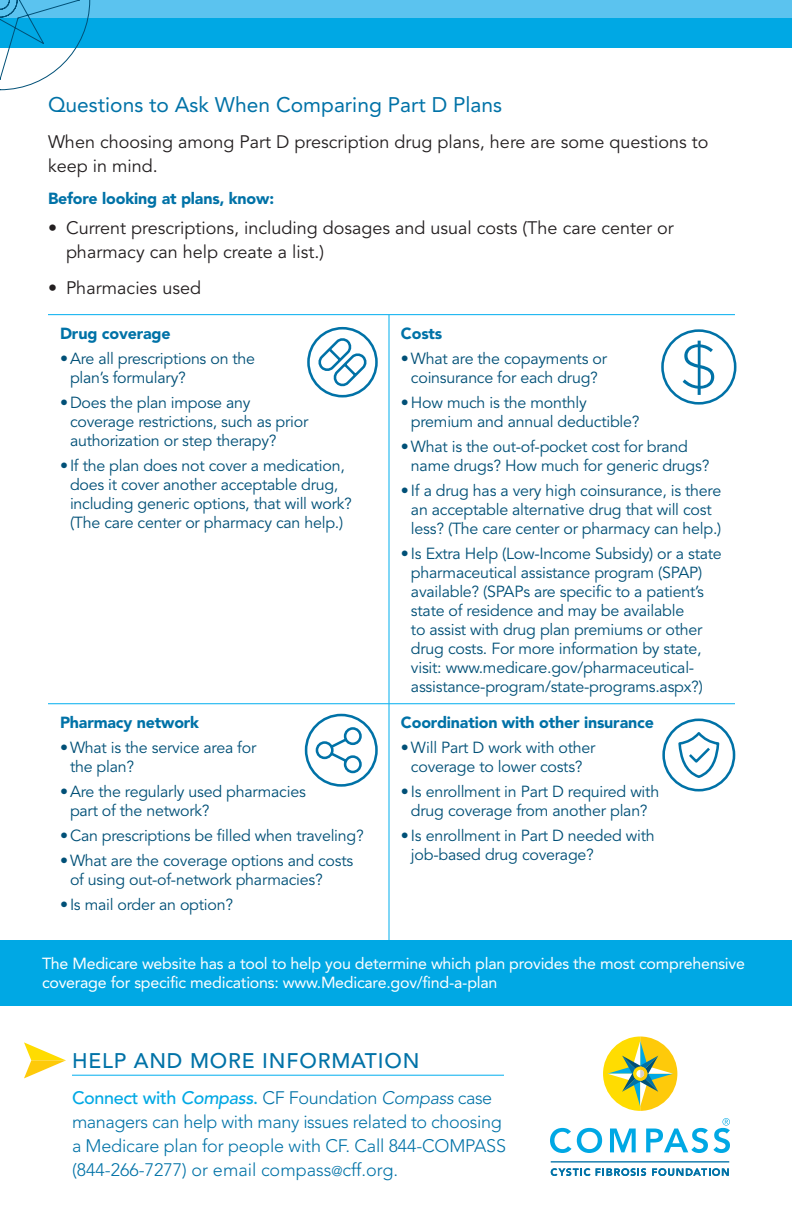
<style>
.page{position:relative;width:792px;height:1224px;background:#fff}
.page>*{position:absolute;margin:0;border:0;box-sizing:border-box;transform-origin:0 0}
.t1{font:21px "Avenir LT Std";color:#0072a7}
.t2{font:500 21px "Avenir LT Std";letter-spacing:.04em;color:#0072a7}
.t3{font:18px/24px "Avenir LT Std";color:#231f20}
.t4{font:300 18px/24px "Avenir LT Std";letter-spacing:-.02em;color:#0072a7}
.t5{font:16px/19px "Avenir LT Std";letter-spacing:-.015em;color:#005077}
.t6{font:16px/19px "Avenir LT Std";letter-spacing:-.015em;color:#fff}
.t7{font:900 16px "Avenir LT Std";letter-spacing:-.01em;color:#0072a7}
.s1{font-weight:500;color:#00a8e4}
.s2{font-weight:500;font-style:italic;color:#00a8e4}
.s3{font-style:italic}
.s4{font-size:14px}
</style>
<div class="page">
<svg style="left:551px;top:1168px;width:95px;height:8px"></svg>
<svg style="left:652px;top:1168px;width:77px;height:8px"></svg>
<hr style="left:551px;top:1161px;width:178px;height:2px;background:#0072a7">
<svg style="left:550px;top:1128px;width:52px;height:25px"></svg>
<svg style="left:610px;top:1129px;width:26px;height:23px"></svg>
<svg style="left:603px;top:1037px;width:74px;height:74px"></svg>
<svg style="left:646px;top:1118px;width:84px;height:35px"></svg>
<hr style="left:72px;top:1075px;width:432px;height:1px;background:#00aeef">
<hr style="left:389px;top:315px;width:1px;height:388px;background:#00aeef">
<hr style="left:48px;top:703px;width:341px;height:1px;background:#00aeef">
<hr style="left:389px;top:703px;width:346px;height:1px;background:#00aeef">
<hr style="left:389px;top:704px;width:1px;height:253px;background:#00aeef">
<hr style="left:48px;top:314px;width:341px;height:1px;background:#00aeef">
<hr style="left:389px;top:314px;width:346px;height:1px;background:#00aeef">
<svg style="left:24px;top:1042px;width:42px;height:36px"></svg>
<div style="left:0;top:0;width:792px;height:48px;background:#00a8e4"></div>
<div style="left:0;top:0;width:792px;height:18px;background:#5bc3ef"></div>
<div style="left:0;top:940px;width:792px;height:66px;background:#00a8e4"></div>
<svg style="left:0;top:0;width:91px;height:91px"></svg>
<div style="left:662px;top:719px;width:73px;height:72px;border:3px solid #0072a7;border-radius:50%"></div>
<svg style="left:678px;top:732px;width:42px;height:46px"></svg>
<svg style="left:304px;top:713px;width:74px;height:74px"></svg>
<div style="left:661px;top:329px;width:75px;height:76px;border:3px solid #0072a7;border-radius:50%"></div>
<svg style="left:683px;top:341px;width:31px;height:54px"></svg>
<svg style="left:307px;top:326px;width:71px;height:72px"></svg>
<h1 class="t1" style="left:48px;top:92px;width:456px">Questions to Ask When Comparing Part D Plans</h1>
<p class="t3" style="left:48px;top:130px;width:662px">When choosing among Part D prescription drug plans, here are some questions to keep in mind.</p>
<p class="t7" style="left:48px;top:189px;width:228px">Before looking at plans, know:</p>
<p class="t3" style="left:66px;top:216px;width:609px;text-indent:-18px">• Current prescriptions, including dosages and usual costs (The care center or pharmacy can help create a list.)</p>
<p class="t3" style="left:48px;top:276px;width:155px">• Pharmacies used</p>
<p class="t7" style="left:60px;top:323px;width:112px">Drug coverage</p>
<p class="t5" style="left:70px;top:349px;width:187px;text-indent:-10px">•Are all prescriptions on the plan’s formulary?</p>
<p class="t5" style="left:70px;top:393px;width:240px;text-indent:-10px">•Does the plan impose any coverage restrictions, such as prior authorization or step therapy?</p>
<p class="t5" style="left:70px;top:456px;width:283px;text-indent:-10px">•If the plan does not cover a medication, does it cover another acceptable drug, including generic options, that will work? (The care center or pharmacy can help.)</p>
<p class="t7" style="left:60px;top:712px;width:141px">Pharmacy network</p>
<p class="t5" style="left:70px;top:738px;width:188px;text-indent:-10px">•What is the service area for the plan?</p>
<p class="t5" style="left:70px;top:782px;width:237px;text-indent:-10px">•Are the regularly used pharmacies part of the network?</p>
<p class="t5" style="left:60px;top:826px;width:305px">•Can prescriptions be filled when traveling?</p>
<p class="t5" style="left:70px;top:851px;width:285px;text-indent:-10px">•What are the coverage options and costs of using out-of-network pharmacies?</p>
<p class="t5" style="left:60px;top:895px;width:175px">•Is mail order an option?</p>
<p class="t7" style="left:401px;top:323px;width:43px">Costs</p>
<p class="t5" style="left:401px;top:349px;width:208px;text-align:center">•What are the copayments or coinsurance for each drug?</p>
<p class="t5" style="left:411px;top:393px;width:230px;text-indent:-10px">•How much is the monthly premium and annual deductible?</p>
<p class="t5" style="left:411px;top:437px;width:300px;text-indent:-10px">•What is the out-of-pocket cost for brand name drugs? How much for generic drugs?</p>
<p class="t5" style="left:411px;top:481px;width:312px;text-indent:-10px">•If a drug has a very high coinsurance, is there an acceptable alternative drug that will cost less? (The care center or pharmacy can help.)</p>
<p class="t5" style="left:411px;top:544px;width:312px;text-indent:-10px">•Is Extra Help (Low-Income Subsidy) or a state pharmaceutical assistance program (SPAP) available? (SPAPs are specific to a patient’s state of residence and may be available<br>to assist with drug plan premiums or other drug costs. For more information by state, visit: www.medicare.gov/pharmaceutical&shy;assistance-program/state-programs.aspx?)</p>
<p class="t7" style="left:401px;top:712px;width:254px">Coordination with other insurance</p>
<p class="t5" style="left:401px;top:738px;width:196px;text-align:center">•Will Part D work with other coverage to lower costs?</p>
<p class="t5" style="left:401px;top:782px;width:260px;text-align:center">•Is enrollment in Part D required with drug coverage from another plan?</p>
<p class="t5" style="left:411px;top:826px;width:245px;text-indent:-10px">•Is enrollment in Part D needed with job-based drug coverage?</p>
<p class="t6" style="left:42px;top:954px;width:704px">The Medicare website has a tool to help you determine which plan provides the most comprehensive coverage for specific medications: www.Medicare.gov/find-a-plan</p>
<h1 class="t2" style="left:72px;top:1049px;width:349px">HELP AND MORE INFORMATION</h1>
<p class="t4" style="left:72px;top:1086px;width:436px"><span class="s1">Connect with</span> <span class="s2">Compass</span><span class="s1">.</span> CF Foundation <span class="s3">Compass</span> case managers can help with many issues related to choosing a Medicare plan for people with CF. Call 844-COMPASS (844-266-7277) or email compass<span class="s4">@</span>cff.org.</p>
</div>
